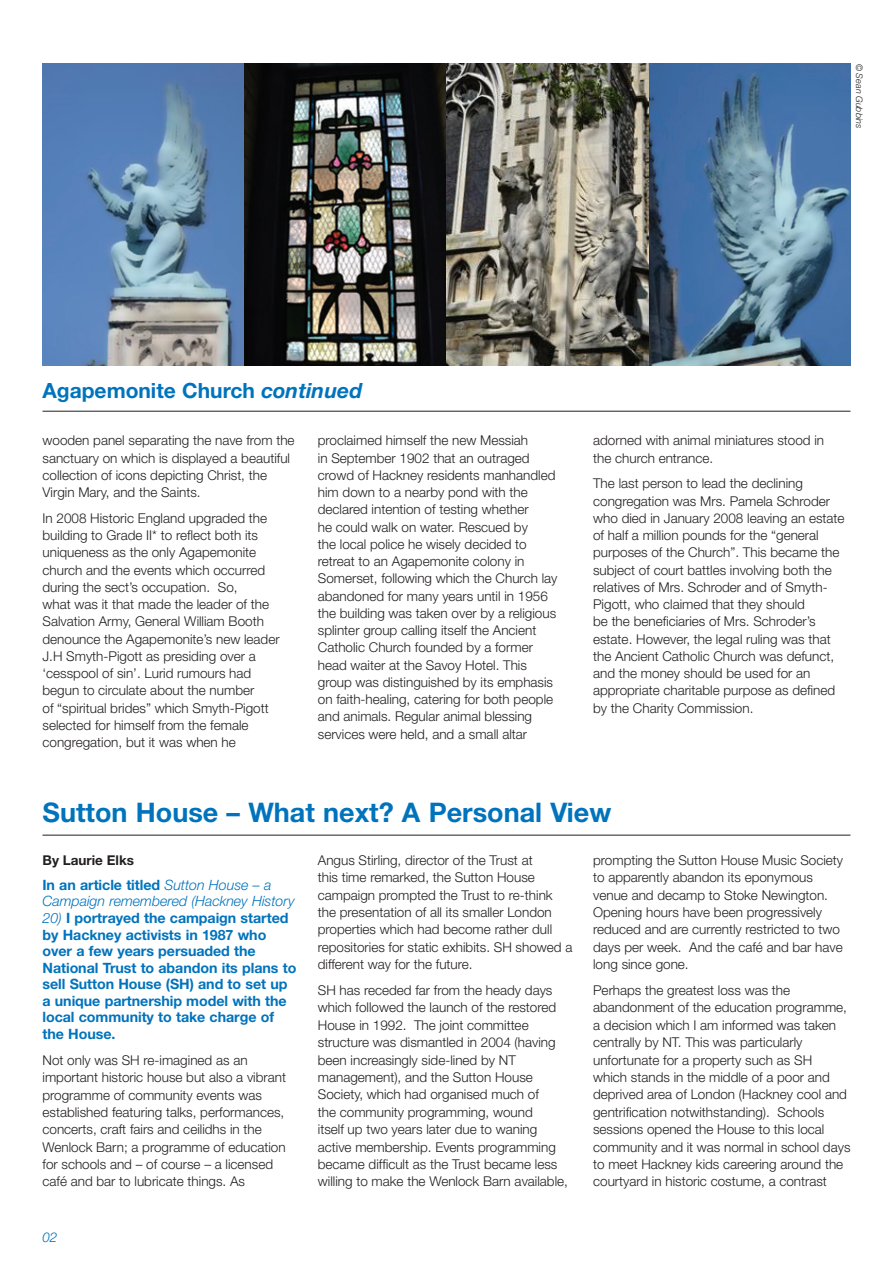
<style>
.page{position:relative;width:893px;height:1263px;background:#fff}
.page>*{position:absolute;margin:0;border:0;box-sizing:border-box;transform-origin:0 0}
.ruled_big_title{font:700 27px "Helvetica Neue LT";color:#0073bd}
.t1{font:700 21px "Helvetica Neue LT";color:#0073bd}
.intro_text{font:700 14.25px/16.5px "Helvetica Neue LT";letter-spacing:-.005em;color:#0073bd}
.intro_text-2{font:italic 300 14.25px/16.5px "Helvetica Neue LT";letter-spacing:-.005em;color:#0073bd}
.t2{font:300 13.5px/17.2px "Helvetica Neue LT";color:#231f20}
.BOLD{font:700 13.5px "Helvetica Neue LT";color:#231f20}
.italic_colour{font:italic 300 13.5px "Helvetica Neue LT";color:#0073bd}
.t3{font:italic 300 9px "Helvetica Neue LT";letter-spacing:-.005em;color:#231f20}
.s1{font-style:italic}
.s2{font-weight:700;font-style:normal}
.s3{font-weight:300;font-style:italic}
</style>
<div class="page">
<img style="left:43px;top:64px;width:807px;height:302px">
<hr style="left:43px;top:411px;width:807px;height:1px;background:#231f20">
<hr style="left:43px;top:835px;width:807px;height:1px;background:#231f20">
<p class="t3" style="left:864px;top:64px;width:66px;rotate:90deg">© Sean Gubbins</p>
<h1 class="t1" style="left:43px;top:378px;width:321px">Agapemonite Church <span class="s1">continued</span></h1>
<p class="t2" style="left:43px;top:432px;width:254px">wooden panel separating the nave from the sanctuary on which is displayed a beautiful collection of icons depicting Christ, the Virgin Mary, and the Saints.</p>
<p class="t2" style="left:43px;top:509px;width:239px">In 2008 Historic England upgraded the building to Grade II* to reflect both its uniqueness as the only Agapemonite church and the events which occurred during the sect’s occupation. So,<br>what was it that made the leader of the Salvation Army, General William Booth denounce the Agapemonite’s new leader J.H Smyth-Pigott as presiding over a ‘cesspool of sin’. Lurid rumours had begun to circulate about the number<br>of “spiritual brides” which Smyth-Pigott selected for himself from the female congregation, but it was when he</p>
<p class="t2" style="left:318px;top:432px;width:241px">proclaimed himself the new Messiah<br>in September 1902 that an outraged crowd of Hackney residents manhandled him down to a nearby pond with the declared intention of testing whether<br>he could walk on water. Rescued by<br>the local police he wisely decided to retreat to an Agapemonite colony in Somerset, following which the Church lay abandoned for many years until in 1956 the building was taken over by a religious splinter group calling itself the Ancient Catholic Church founded by a former head waiter at the Savoy Hotel. This group was distinguished by its emphasis on faith-healing, catering for both people and animals. Regular animal blessing services were held, and a small altar</p>
<p class="t2" style="left:593px;top:432px;width:233px">adorned with animal miniatures stood in the church entrance.</p>
<p class="t2" style="left:593px;top:475px;width:253px">The last person to lead the declining congregation was Mrs. Pamela Schroder who died in January 2008 leaving an estate of half a million pounds for the “general purposes of the Church”. This became the subject of court battles involving both the relatives of Mrs. Schroder and of Smyth-Pigott, who claimed that they should<br>be the beneficiaries of Mrs. Schroder’s estate. However, the legal ruling was that the Ancient Catholic Church was defunct, and the money should be used for an appropriate charitable purpose as defined by the Charity Commission.</p>
<p class="ruled_big_title" style="left:43px;top:796px;width:570px">Sutton House – What next? A Personal View</p>
<p class="BOLD" style="left:43px;top:852px;width:93px">By Laurie Elks</p>
<p class="intro_text-2" style="left:43px;top:876px;width:254px"><span class="s2">In an article titled</span> Sutton House – a<br>Campaign remembered (Hackney History</p>
<p class="intro_text" style="left:43px;top:909px;width:255px"><span class="s3">20)</span> I portrayed the campaign started by Hackney activists in 1987 who over a few years persuaded the<br>National Trust to abandon its plans to sell Sutton House (SH) and to set up a unique partnership model with the local community to take charge of the House.</p>
<p class="t2" style="left:43px;top:1051px;width:245px">Not only was SH re-imagined as an important historic house but also a vibrant programme of community events was established featuring talks, performances, concerts, craft fairs and ceilidhs in the Wenlock Barn; a programme of education for schools and – of course – a licensed café and bar to lubricate things. As</p>
<p class="t2" style="left:318px;top:851px;width:256px">Angus Stirling, director of the Trust at<br>this time remarked, the Sutton House campaign prompted the Trust to re-think the presentation of all its smaller London properties which had become rather dull repositories for static exhibits. SH showed a different way for the future.</p>
<p class="t2" style="left:318px;top:981px;width:252px">SH has receded far from the heady days which followed the launch of the restored House in 1992. The joint committee structure was dismantled in 2004 (having been increasingly side-lined by NT management), and the Sutton House Society, which had organised much of<br>the community programming, wound<br>itself up two years later due to waning active membership. Events programming became difficult as the Trust became less willing to make the Wenlock Barn available,</p>
<p class="t2" style="left:593px;top:851px;width:252px">prompting the Sutton House Music Society to apparently abandon its eponymous venue and decamp to Stoke Newington.<br>Opening hours have been progressively reduced and are currently restricted to two days per week. And the café and bar have long since gone.</p>
<p class="t2" style="left:593px;top:981px;width:259px">Perhaps the greatest loss was the abandonment of the education programme, a decision which I am informed was taken centrally by NT. This was particularly unfortunate for a property such as SH<br>which stands in the middle of a poor and deprived area of London (Hackney cool and gentrification notwithstanding). Schools sessions opened the House to this local community and it was normal in school days to meet Hackney kids careering around the courtyard in historic costume, a contrast</p>
<p class="italic_colour" style="left:42px;top:1229px;width:17px">02</p>
</div>
